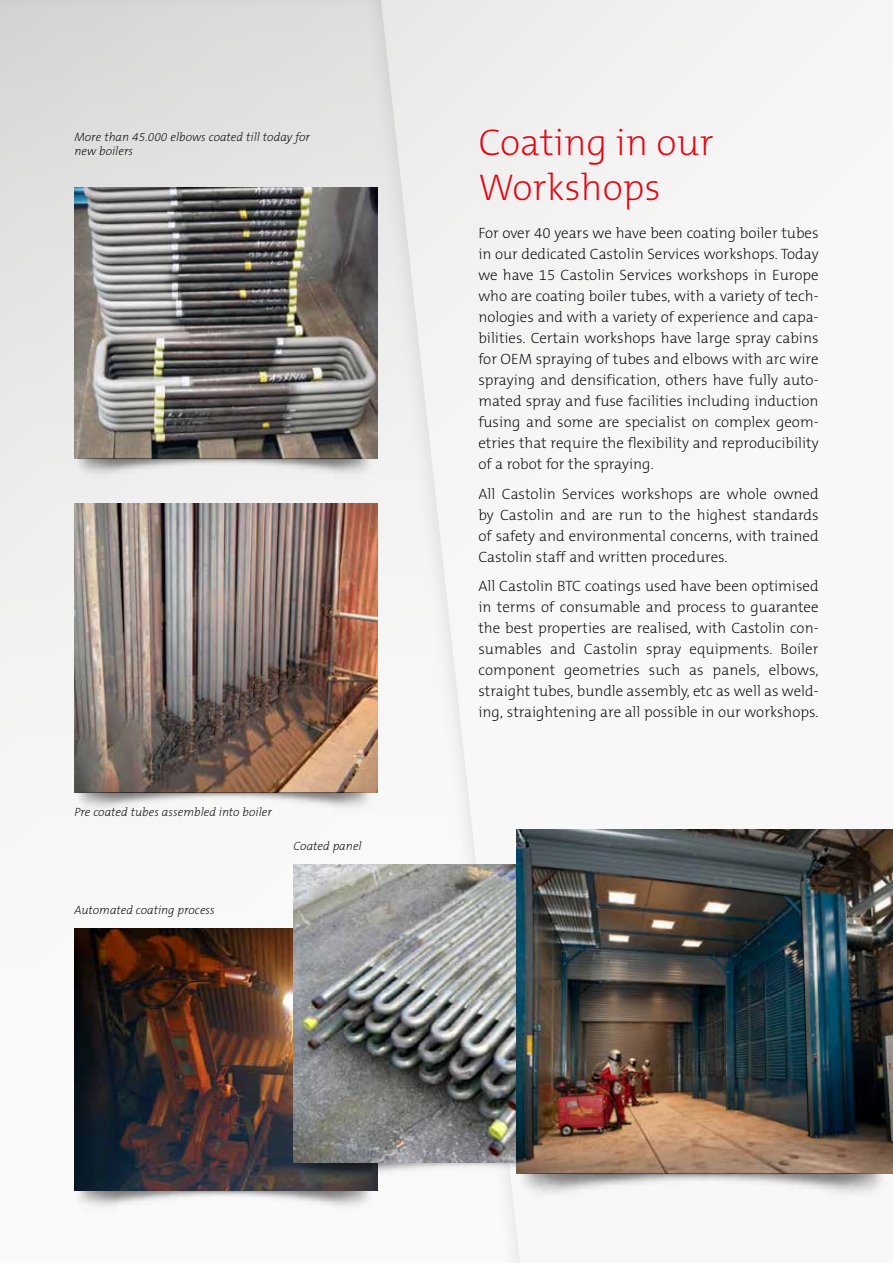
<style>
.page{position:relative;width:893px;height:1263px;background:#f7f7f7}
.page>*{position:absolute;margin:0;border:0;box-sizing:border-box;transform-origin:0 0}
.t1{font:200 37.5px/45px "The Mix B W2";color:#e30613}
.t2{font:200 15px/21px "The Mix B W2";color:#000;text-align:justify}
.t3{font:italic 200 12px/14.4px "The Mix B W2";color:#000}
</style>
<div class="page">
<div style="left:0;top:0;width:525px;height:1263px;background:#000;opacity:.35"></div>
<img style="left:74px;top:928px;width:304px;height:292px">
<img style="left:74px;top:188px;width:304px;height:299px">
<img style="left:296px;top:1162px;width:221px;height:34px">
<img style="left:294px;top:864px;width:223px;height:298px">
<img style="left:74px;top:504px;width:304px;height:317px">
<img style="left:517px;top:829px;width:376px;height:380px">
<p class="t3" style="left:74px;top:130px;width:237px">More than 45.000 elbows coated till today for new boilers</p>
<p class="t3" style="left:74px;top:805px;width:199px">Pre coated tubes assembled into boiler</p>
<p class="t3" style="left:74px;top:903px;width:142px">Automated coating process</p>
<p class="t3" style="left:294px;top:839px;width:70px">Coated panel</p>
<h1 class="t1" style="left:478px;top:120px;width:237px">Coating in our<br>Workshops</h1>
<p class="t2" style="left:478px;top:223px;width:342px">For over 40 years we have been coating boiler tubes in our dedicated Castolin Services workshops. Today we have 15 Castolin Services workshops in Europe who are coating boiler tubes, with a variety of tech&shy;nologies and with a variety of experience and capa&shy;bilities. Certain workshops have large spray cabins for OEM spraying of tubes and elbows with arc wire spraying and densification, others have fully auto&shy;mated spray and fuse facilities including induction fusing and some are specialist on complex geom&shy;etries that require the flexibility and reproducibility of a robot for the spraying.</p>
<p class="t2" style="left:478px;top:483px;width:342px">All Castolin Services workshops are whole owned by Castolin and are run to the highest standards of safety and environmental concerns, with trained Castolin staff and written procedures.</p>
<p class="t2" style="left:478px;top:576px;width:342px">All Castolin BTC coatings used have been optimised in terms of consumable and process to guarantee the best properties are realised, with Castolin con&shy;sumables and Castolin spray equipments. Boiler component geometries such as panels, elbows, straight tubes, bundle assembly, etc as well as weld&shy;ing, straightening are all possible in our workshops.</p>
</div>
